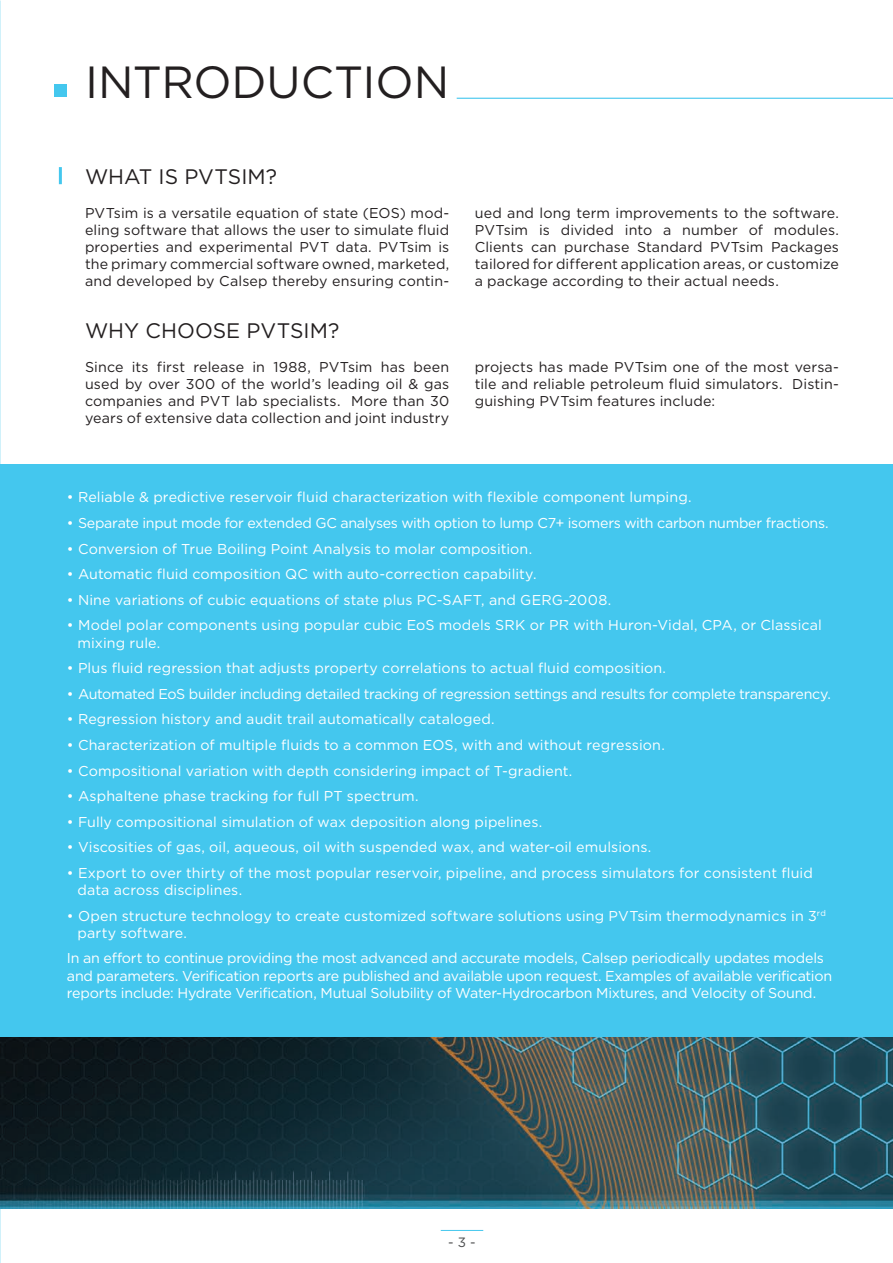
<style>
.page{position:relative;width:893px;height:1263px;background:#fff}
.page>*{position:absolute;margin:0;border:0;box-sizing:border-box;transform-origin:0 0}
.t1{font:45px "Gotham";letter-spacing:-.005em;color:#231f20}
.t2{font:21px "Gotham";color:#231f20}
.t3{font:14.25px/17.1px "Gotham";color:#fff}
.t4{font:14.25px/17.1px "Gotham";letter-spacing:.01em;color:#231f20;text-align:justify}
.t5{font:14.25px "Gotham";letter-spacing:-.025em;color:#fff}
.t6{font:14.25px "Gotham";letter-spacing:-.02em;color:#fff}
.t7{font:13.5px "Gotham";color:#4b4c4d}
</style>
<div class="page">
<div style="left:54px;top:84px;width:13px;height:13px;background:#44c7ee"></div>
<hr style="left:457px;top:98px;width:436px;height:1px;background:#44c7ee">
<hr style="left:59px;top:167px;width:3px;height:17px;background:#44c7ee">
<img style="left:0;top:1037px;width:893px;height:172px">
<div style="left:0;top:464px;width:893px;height:573px;background:#44c7ee"></div>
<hr style="left:441px;top:1230px;width:42px;height:1px;background:#44c7ee">
<h1 class="t1" style="left:85px;top:57px;width:366px">INTRODUCTION</h1>
<h2 class="t2" style="left:85px;top:165px;width:194px">WHAT IS PVTSIM?</h2>
<p class="t4" style="left:85px;top:204px;width:366px">PVTsim is a versatile equation of state (EOS) mod&shy;eling software that allows the user to simulate fluid properties and experimental PVT data. PVTsim is the primary commercial software owned, marketed, and developed by Calsep thereby ensuring contin-</p>
<h2 class="t2" style="left:85px;top:319px;width:256px">WHY CHOOSE PVTSIM?</h2>
<p class="t4" style="left:85px;top:358px;width:366px">Since its first release in 1988, PVTsim has been used by over 300 of the world’s leading oil &amp; gas companies and PVT lab specialists. More than 30 years of extensive data collection and joint industry</p>
<p class="t4" style="left:475px;top:204px;width:366px">ued and long term improvements to the software.<br>PVTsim is divided into a number of modules.<br>Clients can purchase Standard PVTsim Packages tailored for different application areas, or customize a package according to their actual needs.</p>
<p class="t4" style="left:475px;top:358px;width:366px">projects has made PVTsim one of the most versa&shy;tile and reliable petroleum fluid simulators. Distin&shy;guishing PVTsim features include:</p>
<p class="t3" style="left:67px;top:489px;width:626px">• Reliable &amp; predictive reservoir fluid characterization with flexible component lumping.</p>
<p class="t6" style="left:67px;top:515px;width:763px">• Separate input mode for extended GC analyses with option to lump C7+ isomers with carbon number fractions.</p>
<p class="t3" style="left:67px;top:540px;width:467px">• Conversion of True Boiling Point Analysis to molar composition.</p>
<p class="t3" style="left:67px;top:565px;width:471px">• Automatic fluid composition QC with auto-correction capability.</p>
<p class="t3" style="left:67px;top:591px;width:546px">• Nine variations of cubic equations of state plus PC-SAFT, and GERG-2008.</p>
<p class="t3" style="left:78px;top:617px;width:746px;text-indent:-11px">• Model polar components using popular cubic EoS models SRK or PR with Huron-Vidal, CPA, or Classical mixing rule.</p>
<p class="t3" style="left:67px;top:659px;width:601px">• Plus fluid regression that adjusts property correlations to actual fluid composition.</p>
<p class="t5" style="left:67px;top:686px;width:766px">• Automated EoS builder including detailed tracking of regression settings and results for complete transparency.</p>
<p class="t3" style="left:67px;top:710px;width:429px">• Regression history and audit trail automatically cataloged.</p>
<p class="t3" style="left:67px;top:736px;width:599px">• Characterization of multiple fluids to a common EOS, with and without regression.</p>
<p class="t3" style="left:67px;top:762px;width:507px">• Compositional variation with depth considering impact of T-gradient.</p>
<p class="t3" style="left:67px;top:787px;width:353px">• Asphaltene phase tracking for full PT spectrum.</p>
<p class="t3" style="left:67px;top:813px;width:477px">• Fully compositional simulation of wax deposition along pipelines.</p>
<p class="t3" style="left:67px;top:839px;width:586px">• Viscosities of gas, oil, aqueous, oil with suspended wax, and water-oil emulsions.</p>
<p class="t3" style="left:78px;top:864px;width:737px;text-indent:-11px">• Export to over thirty of the most popular reservoir, pipeline, and process simulators for consistent fluid data across disciplines.</p>
<p class="t3" style="left:78px;top:907px;width:750px;text-indent:-11px">• Open structure technology to create customized software solutions using PVTsim thermodynamics in 3<sup>rd </sup>party software.</p>
<p class="t3" style="left:67px;top:949px;width:767px">In an effort to continue providing the most advanced and accurate models, Calsep periodically updates models and parameters. Verification reports are published and available upon request. Examples of available verification reports include: Hydrate Verification, Mutual Solubility of Water-Hydrocarbon Mixtures, and Velocity of Sound.</p>
<p class="t7" style="left:448px;top:1235px;width:29px">- 3 -</p>
</div>
